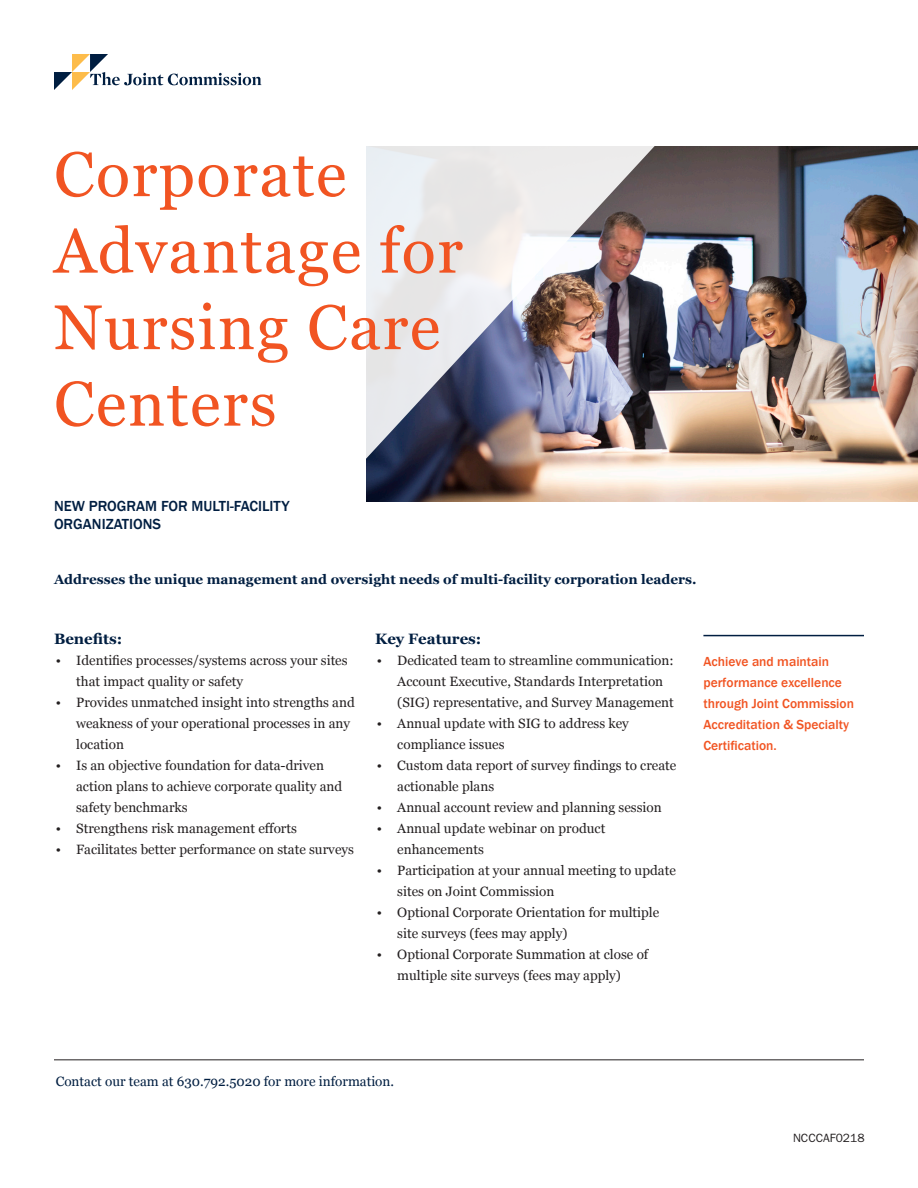
<style>
.page{position:relative;width:918px;height:1188px;background:#fff}
.page>*{position:absolute;margin:0;border:0;box-sizing:border-box;transform-origin:0 0}
.t1{font:63px/76.5px "Georgia";letter-spacing:.025em;color:#f15422}
.t2{font:500 15px "Franklin Gothic";color:#001e41}
.text_bold{font:700 15px "Georgia";color:#001e41}
.bullets{font:13.5px/21px "Georgia";color:#231f20}
.text{font:500 13.5px/21px "Franklin Gothic";color:#f15422}
.text-2{font:700 13.5px "Georgia";color:#001e41}
.bullets-2{font:13.5px "Georgia";color:#001e41}
.t3{font:12px "ITC Franklin Gothic Std";color:#231f20}
</style>
<div class="page">
<svg style="left:54px;top:54px;width:208px;height:36px"></svg>
<hr style="left:54px;top:1059px;width:810px;height:1px;background:#231f20">
<hr style="left:703px;top:635px;width:161px;height:1px;background:#001e41">
<img style="left:366px;top:147px;width:552px;height:354px">
<img style="left:366px;top:146px;width:296px;height:317px">
<p class="t1" style="left:54px;top:134px;width:411px">Corporate<br>Advantage for<br>Nursing Care<br>Centers</p>
<p class="t2" style="left:54px;top:497px;width:237px">NEW PROGRAM FOR MULTI-FACILITY</p>
<p class="t2" style="left:54px;top:515px;width:109px">ORGANIZATIONS</p>
<p class="text-2" style="left:54px;top:569px;width:644px">Addresses the unique management and oversight needs of multi-facility corporation leaders.</p>
<p class="text_bold" style="left:54px;top:627px;width:70px">Benefits:</p>
<p class="bullets" style="left:76px;top:649px;width:273px;text-indent:-20px">• Identifies processes/systems across your sites that impact quality or safety</p>
<p class="bullets" style="left:76px;top:691px;width:280px;text-indent:-20px">• Provides unmatched insight into strengths and weakness of your operational processes in any location</p>
<p class="bullets" style="left:76px;top:754px;width:268px;text-indent:-20px">• Is an objective foundation for data-driven action plans to achieve corporate quality and safety benchmarks</p>
<p class="bullets" style="left:56px;top:817px;width:243px">• Strengthens risk management efforts</p>
<p class="bullets" style="left:56px;top:838px;width:300px">• Facilitates better performance on state surveys</p>
<p class="text_bold" style="left:375px;top:627px;width:108px">Key Features:</p>
<p class="bullets" style="left:397px;top:649px;width:278px;text-indent:-20px">• Dedicated team to streamline communication:<br>Account Executive, Standards Interpretation (SIG) representative, and Survey Management</p>
<p class="bullets" style="left:397px;top:712px;width:233px;text-indent:-20px">• Annual update with SIG to address key compliance issues</p>
<p class="bullets" style="left:397px;top:754px;width:281px;text-indent:-20px">• Custom data report of survey findings to create actionable plans</p>
<p class="bullets" style="left:377px;top:796px;width:286px">• Annual account review and planning session</p>
<p class="bullets" style="left:397px;top:817px;width:210px;text-indent:-20px">• Annual update webinar on product enhancements</p>
<p class="bullets" style="left:397px;top:859px;width:280px;text-indent:-20px">• Participation at your annual meeting to update sites on Joint Commission</p>
<p class="bullets" style="left:397px;top:901px;width:264px;text-indent:-20px">• Optional Corporate Orientation for multiple site surveys (fees may apply)</p>
<p class="bullets" style="left:377px;top:943px;width:273px;text-align:center">• Optional Corporate Summation at close of multiple site surveys (fees may apply)</p>
<p class="text" style="left:703px;top:651px;width:152px">Achieve and maintain performance excellence through Joint Commission<br>Accreditation &amp; Specialty<br>Certification.</p>
<p class="bullets-2" style="left:56px;top:1071px;width:340px">Contact our team at 630.792.5020 for more information.</p>
<p class="t3" style="left:793px;top:1131px;width:73px">NCCCAF0218</p>
</div>
